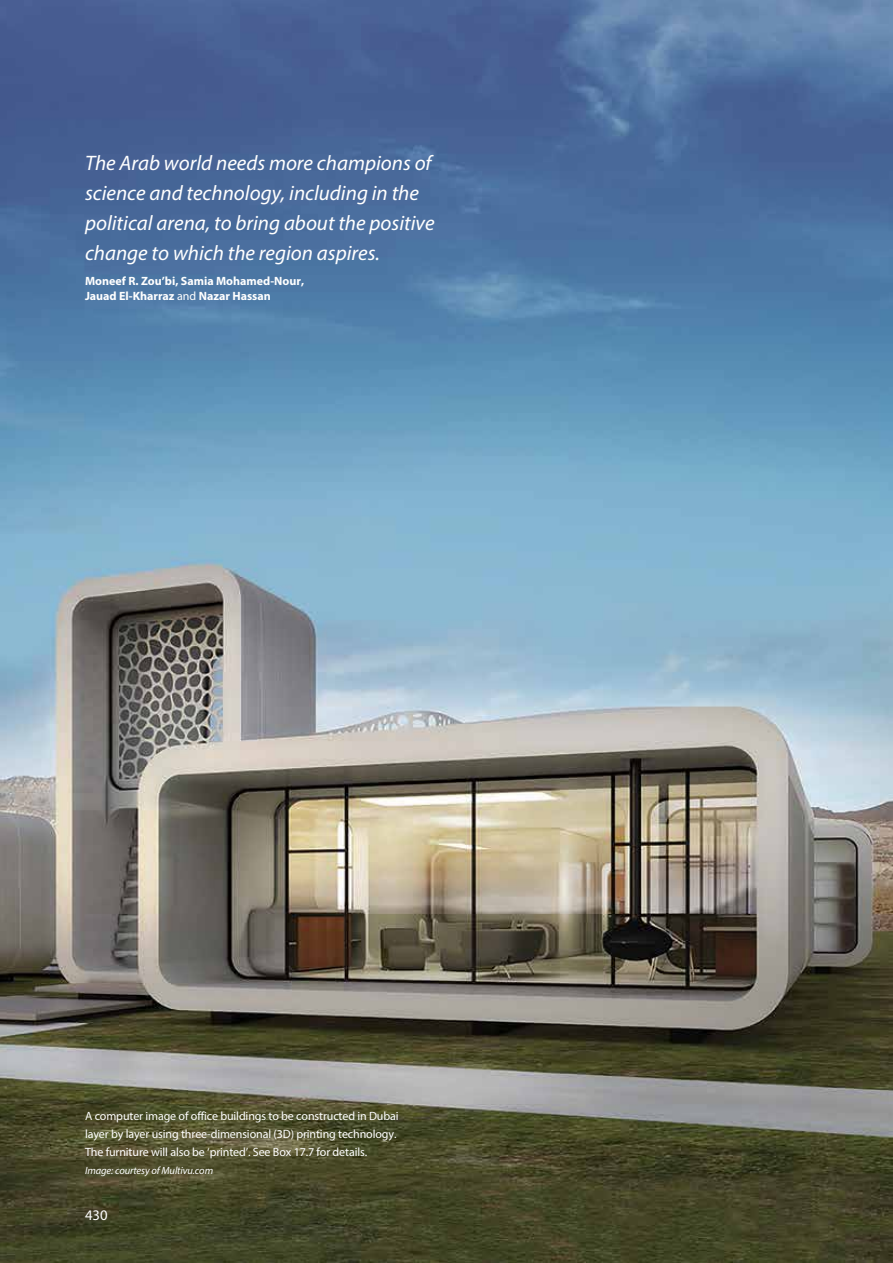
<style>
.page{position:relative;width:893px;height:1263px;background:#fff}
.page>*{position:absolute;margin:0;border:0;box-sizing:border-box;transform-origin:0 0}
.t1{font:italic 21px/30px "Myriad Pro";color:#fff}
.t2{font:14.7px "Myriad Pro";color:#fff}
.t3{font:12px/18px "Myriad Pro";letter-spacing:-.01em;color:#fff}
.t4{font:700 12px/15px "Myriad Pro";color:#fff}
.t5{font:italic 10.5px "Myriad Pro";letter-spacing:-.01em;color:#fff}
.s1{font-weight:400}
</style>
<div class="page">
<img style="left:0;top:0;width:893px;height:1263px">
<h1 class="t1" style="left:85px;top:148px;width:351px">The Arab world needs more champions of science and technology, including in the political arena, to bring about the positive change to which the region aspires.</h1>
<p class="t4" style="left:85px;top:273px;width:221px">Moneef R. Zou’bi, Samia Mohamed-Nour,<br>Jauad El-Kharraz <span class="s1">and</span> Nazar Hassan</p>
<p class="t3" style="left:85px;top:1107px;width:315px">A computer image of office buildings to be constructed in Dubai layer by layer using three-dimensional (3D) printing technology.<br>The furniture will also be ‘printed’. See Box 17.7 for details.</p>
<p class="t5" style="left:85px;top:1164px;width:130px">Image: courtesy of Multivu.com</p>
<p class="t2" style="left:85px;top:1206px;width:24px">430</p>
</div>
